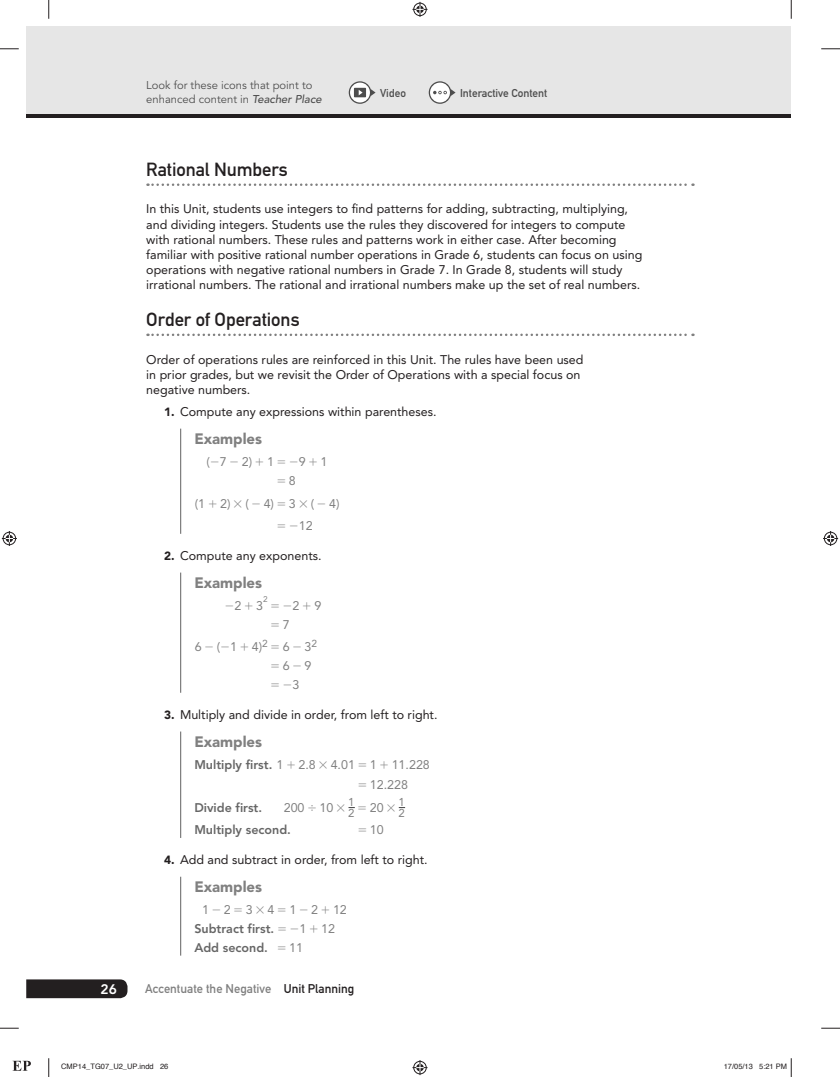
<style>
.page{position:relative;width:840px;height:1077px;background:#fff}
.page>*{position:absolute;margin:0;border:0;box-sizing:border-box;transform-origin:0 0}
.t1{font:18.75px "DIN Mittelschrift Std";letter-spacing:-.005em;color:#231f20}
.t2{font:900 15px "Avenir LT Std";color:#808080}
.t3{font:800 13.75px "Avenir LT Std";color:#fff}
.t4{font:12.5px/15px "Avenir LT Std";color:#231f20}
.t5{font:12.5px/18.8px "Avenir LT Std";color:#808080}
.t6{font:800 12.5px/18.8px "Avenir LT Std";color:#666}
.t7{font:12.5px "DIN Mittelschrift Std";color:#808080}
.t8{font:12.5px/18.8px "Pearson MATHPRO02";color:#808080}
.t9{font:11.38px/11.2px "Avenir LT Std";color:#808080}
.t10{font:11.25px/13.8px "Avenir LT Std";color:#4d4d4d}
.t11{font:11.25px "DIN Mittelschrift Std";color:#4d4d4d}
.t12{font:8.25px "Avenir LT Std";color:#808080}
.t13{font:7.5px "Helvetica";color:#231f20}
.s1{font-weight:500;font-style:italic}
.s2{font-weight:900;font-size:11.88px}
.s3{font-family:"Pearson MATHPRO02"}
.s4{font-family:"Avenir LT Std"}
.s5{font-weight:800;color:#666}
.s6{font-weight:400;color:#808080}
.s7{font-family:"Pearson MATHPRO02";font-weight:400;color:#808080}
.s8{color:#231f20}
</style>
<div class="page">
<div style="left:26px;top:88px;width:765px;height:30px;background:#231f20"></div>
<div style="left:26px;top:26px;width:765px;height:88px;background:#e6e6e6"></div>
<svg style="left:148px;top:183px;width:545px;height:3px"></svg>
<svg style="left:148px;top:333px;width:545px;height:3px"></svg>
<hr style="left:180px;top:428px;width:1px;height:105px;background:#808080">
<hr style="left:180px;top:572px;width:1px;height:120px;background:#808080">
<hr style="left:180px;top:731px;width:1px;height:106px;background:#808080">
<hr style="left:180px;top:876px;width:1px;height:79px;background:#808080">
<svg style="left:26px;top:979px;width:102px;height:19px;background:#2c2829"></svg>
<svg style="left:349px;top:81px;width:27px;height:23px"></svg>
<svg style="left:429px;top:81px;width:27px;height:23px"></svg>
<svg style="left:0;top:48px;width:19px;height:2px"></svg>
<svg style="left:821px;top:48px;width:19px;height:2px"></svg>
<svg style="left:0;top:1027px;width:19px;height:1px"></svg>
<svg style="left:821px;top:1027px;width:19px;height:1px"></svg>
<svg style="left:48px;top:0;width:2px;height:19px"></svg>
<svg style="left:48px;top:1058px;width:2px;height:18px"></svg>
<svg style="left:790px;top:0;width:2px;height:19px"></svg>
<svg style="left:412px;top:2px;width:16px;height:15px"></svg>
<svg style="left:412px;top:1060px;width:16px;height:14px"></svg>
<svg style="left:2px;top:531px;width:15px;height:15px"></svg>
<svg style="left:823px;top:531px;width:15px;height:15px"></svg>
<svg style="left:790px;top:1058px;width:2px;height:18px"></svg>
<svg style="left:12px;top:1060px;width:19px;height:10px"></svg>
<p class="t10" style="left:146px;top:78px;width:177px">Look for these icons that point to enhanced content in <span class="s1">Teacher Place</span></p>
<p class="t11" style="left:380px;top:86px;width:28px">Video</p>
<p class="t11" style="left:460px;top:86px;width:89px">Interactive Content</p>
<p class="t1" style="left:146px;top:158px;width:143px">Rational Numbers</p>
<p class="t4" style="left:146px;top:202px;width:498px">In this Unit, students use integers to find patterns for adding, subtracting, multiplying, and dividing integers. Students use the rules they discovered for integers to compute with rational numbers. These rules and patterns work in either case. After becoming familiar with positive rational number operations in Grade 6, students can focus on using operations with negative rational numbers in Grade 7. In Grade 8, students will study irrational numbers. The rational and irrational numbers make up the set of real numbers.</p>
<p class="t1" style="left:146px;top:308px;width:155px">Order of Operations</p>
<p class="t4" style="left:146px;top:352px;width:439px">Order of operations rules are reinforced in this Unit. The rules have been used in prior grades, but we revisit the Order of Operations with a special focus on negative numbers.</p>
<p class="t4" style="left:164px;top:404px;width:274px"><span class="s2">1.</span> Compute any expressions within parentheses.</p>
<p class="t2" style="left:194px;top:429px;width:69px">Examples</p>
<p class="t5" style="left:278px;top:452px;width:51px;text-indent:-71px">(<span class="s3">-</span>7<span class="s3">-</span>2)<span class="s3">+</span>1<span class="s3">=-</span>9<span class="s3">+</span>1 <span class="s3">=</span> 8</p>
<p class="t5" style="left:278px;top:492px;width:63px;line-height:22.5px;text-indent:-83px">(1<span class="s3">+</span>2)<span class="s3">*</span>(<span class="s3">-</span>4)<span class="s3">=</span>3<span class="s3">*</span>(<span class="s3">-</span>4) <span class="s3">= -</span>12</p>
<p class="t4" style="left:164px;top:548px;width:159px"><span class="s2">2.</span> Compute any exponents.</p>
<p class="t2" style="left:194px;top:573px;width:69px">Examples</p>
<p class="t8" style="left:226px;top:597px;width:39px">-<span class="s4">2</span>+<span class="s4">3</span></p>
<p class="t12" style="left:263px;top:594px;width:6px">2</p>
<p class="t8" style="left:272px;top:597px;width:51px">=-<span class="s4">2</span>+<span class="s4">9 </span>= <span class="s4">7</span></p>
<p class="t5" style="left:272px;top:637px;width:47px;text-indent:-77px">6<span class="s3">-</span>(<span class="s3">-</span>1<span class="s3">+</span>4)<sup>2</sup><span class="s3">=</span>6<span class="s3">-</span>3<sup>2 </sup><span class="s3">=</span>6<span class="s3">-</span>9 <span class="s3">= -</span>3</p>
<p class="t4" style="left:164px;top:707px;width:275px"><span class="s2">3.</span> Multiply and divide in order, from left to right.</p>
<p class="t2" style="left:194px;top:732px;width:69px">Examples</p>
<p class="t5" style="left:359px;top:754px;width:73px;line-height:20px;text-indent:-164px"><span class="s5">Multiply first.</span> 1 <span class="s3">+</span> 2.8 <span class="s3">*</span> 4.01 <span class="s3">=</span> 1 <span class="s3">+</span> 11.228 <span class="s3">=</span> 12.228</p>
<p class="t6" style="left:194px;top:797px;width:69px">Divide first.</p>
<p class="t5" style="left:284px;top:798px;width:113px">200 <span class="s3">,</span> 10 <span class="s3">*</span> <sub>2</sub> <span class="s3">=</span> 20 <span class="s3">*</span></p>
<p class="t9" style="left:348px;top:796px;width:8px">1</p>
<p class="t9" style="left:399px;top:796px;width:8px">1<br>2</p>
<p class="t6" style="left:194px;top:820px;width:98px">Multiply second.</p>
<p class="t5" style="left:359px;top:820px;width:27px"><span class="s3">=</span> 10</p>
<p class="t4" style="left:164px;top:852px;width:265px"><span class="s2">4.</span> Add and subtract in order, from left to right.</p>
<p class="t2" style="left:194px;top:877px;width:69px">Examples</p>
<p class="t6" style="left:194px;top:900px;width:154px;text-indent:8px"><span class="s6">1</span><span class="s7">-</span><span class="s6">2</span><span class="s7">=</span><span class="s6">3</span><span class="s7">*</span><span class="s6">4</span><span class="s7">=</span><span class="s6">1</span><span class="s7">-</span><span class="s6">2</span><span class="s7">+</span><span class="s6">12<br></span>Subtract first. <span class="s7">= -</span><span class="s6">1</span> <span class="s7">+</span> <span class="s6">12<br></span>Add second. <span class="s7">=</span> <span class="s6">11</span></p>
<p class="t3" style="left:101px;top:980px;width:18px">26</p>
<p class="t7" style="left:145px;top:981px;width:211px">Accentuate the Negative <span class="s8">Unit Planning</span></p>
<p class="t13" style="left:61px;top:1060px;width:109px">CMP14_TG07_U2_UP.indd 26</p>
<p class="t13" style="left:724px;top:1060px;width:65px">17/05/13 5:21 PM</p>
</div>
